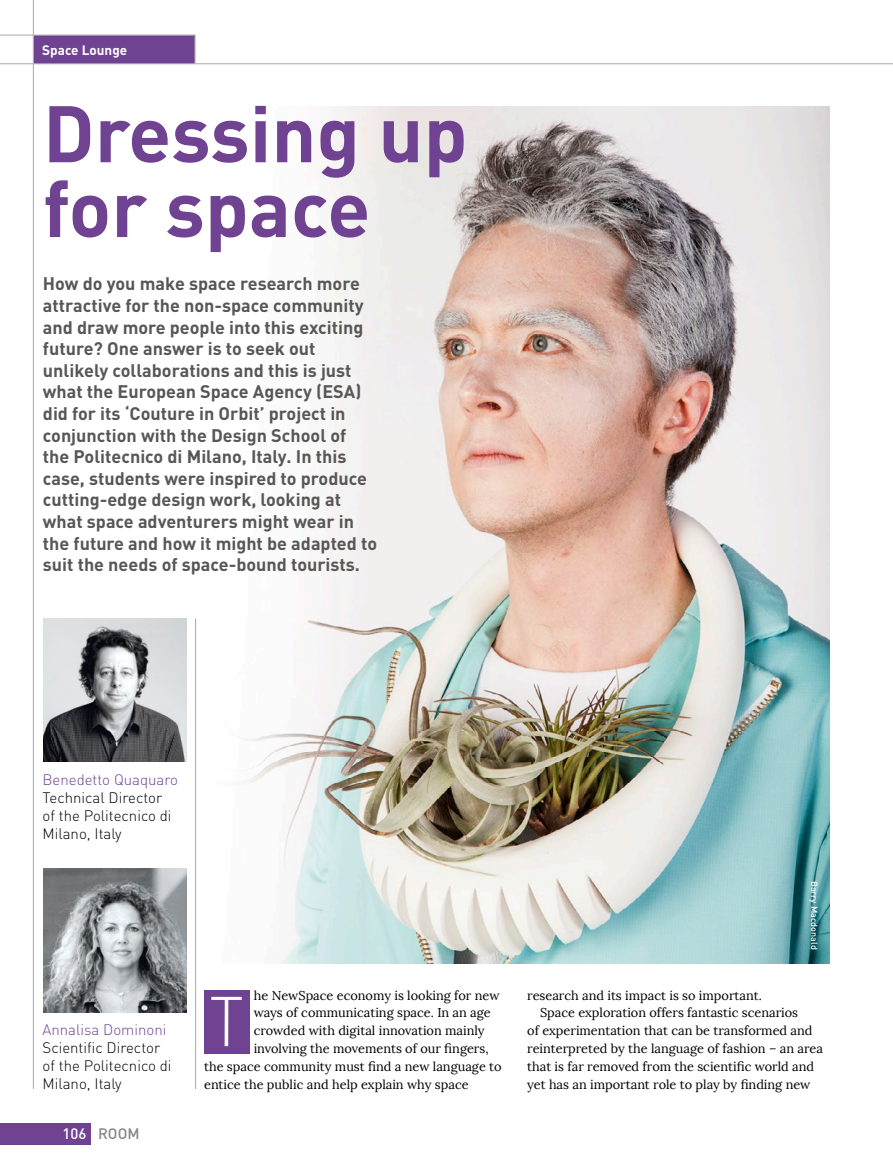
<style>
.page{position:relative;width:893px;height:1174px;background:#fff}
.page>*{position:absolute;margin:0;border:0;box-sizing:border-box;transform-origin:0 0}
.heading{font:700 78.75px/74.8px "DIN Pro";color:#704292}
.t1{font:70.5px "Dekar";color:#fff}
.intro{font:700 18px/21.6px "DIN Pro";color:#575756}
.authordetails{font:300 15px/18px "DIN Pro";color:#000}
.author{font:300 15px "DIN Pro";color:#704292}
.t2{font:500 15px "DIN Pro";color:#878786}
.t3{font:700 13.5px "DIN Pro";color:#fff}
.text{font:12.75px "Lora";color:#000}
.textindent{font:12.75px/17.9px "Lora";color:#000}
.imagecredit_b{font:500 9px "DIN Pro";color:#fff}
.s1{color:#fff}
</style>
<div class="page">
<div style="left:0;top:1123px;width:91px;height:21px;background:#704292"></div>
<div style="left:34px;top:35px;width:161px;height:28px;background:#704292"></div>
<hr style="left:194px;top:35px;width:2px;height:29px;background:#b2b1b1">
<hr style="left:0;top:35px;width:196px;height:1px;background:#b2b1b1">
<hr style="left:33px;top:0;width:1px;height:1089px;background:#b2b1b1">
<hr style="left:0;top:63px;width:893px;height:1px;background:#b2b1b1">
<img style="left:239px;top:106px;width:590px;height:857px">
<hr style="left:195px;top:618px;width:1px;height:471px;background:#b2b1b1">
<div style="left:204px;top:990px;width:45px;height:63px;background:#704292"></div>
<img style="left:43px;top:868px;width:144px;height:144px">
<img style="left:43px;top:618px;width:144px;height:144px">
<p class="t3" style="left:42px;top:40px;width:86px">Space Lounge</p>
<p class="heading" style="left:43px;top:93px;width:426px">Dressing up for space</p>
<p class="intro" style="left:43px;top:272px;width:336px">How do you make space research more attractive for the non-space community and draw more people into this exciting future? One answer is to seek out unlikely collaborations and this is just what the European Space Agency (ESA) did for its ‘Couture in Orbit’ project in conjunction with the Design School of the Politecnico di Milano, Italy. In this case, students were inspired to produce cutting-edge design work, looking at what space adventurers might wear in the future and how it might be adapted to suit the needs of space-bound tourists.</p>
<p class="author" style="left:43px;top:769px;width:137px">Benedetto Quaquaro</p>
<p class="authordetails" style="left:43px;top:787px;width:131px">Technical Director of the Politecnico di<br>Milano, Italy</p>
<p class="author" style="left:43px;top:1019px;width:125px">Annalisa Dominoni</p>
<p class="authordetails" style="left:43px;top:1037px;width:131px">Scientific Director of the Politecnico di<br>Milano, Italy</p>
<p class="t2" style="left:62px;top:1123px;width:79px"><span class="s1">106</span> ROOM</p>
<p class="text" style="left:254px;top:987px;width:247px">he NewSpace economy is looking for new</p>
<p class="text" style="left:254px;top:1005px;width:239px">ways of communicating space. In an age</p>
<p class="text" style="left:254px;top:1023px;width:232px">crowded with digital innovation mainly</p>
<p class="text" style="left:254px;top:1041px;width:236px">involving the movements of our fingers,</p>
<p class="text" style="left:204px;top:1059px;width:299px">the space community must find a new language to</p>
<p class="text" style="left:204px;top:1077px;width:266px">entice the public and help explain why space</p>
<p class="t1" style="left:210px;top:987px;width:35px">T</p>
<p class="imagecredit_b" style="left:821px;top:880px;width:70px;rotate:90deg">Barry Macdonald</p>
<p class="text" style="left:527px;top:987px;width:236px">research and its impact is so important.</p>
<p class="textindent" style="left:527px;top:1004px;width:297px;text-indent:13px">Space exploration offers fantastic scenarios<br>of experimentation that can be transformed and reinterpreted by the language of fashion – an area that is far removed from the scientific world and yet has an important role to play by finding new</p>
</div>
